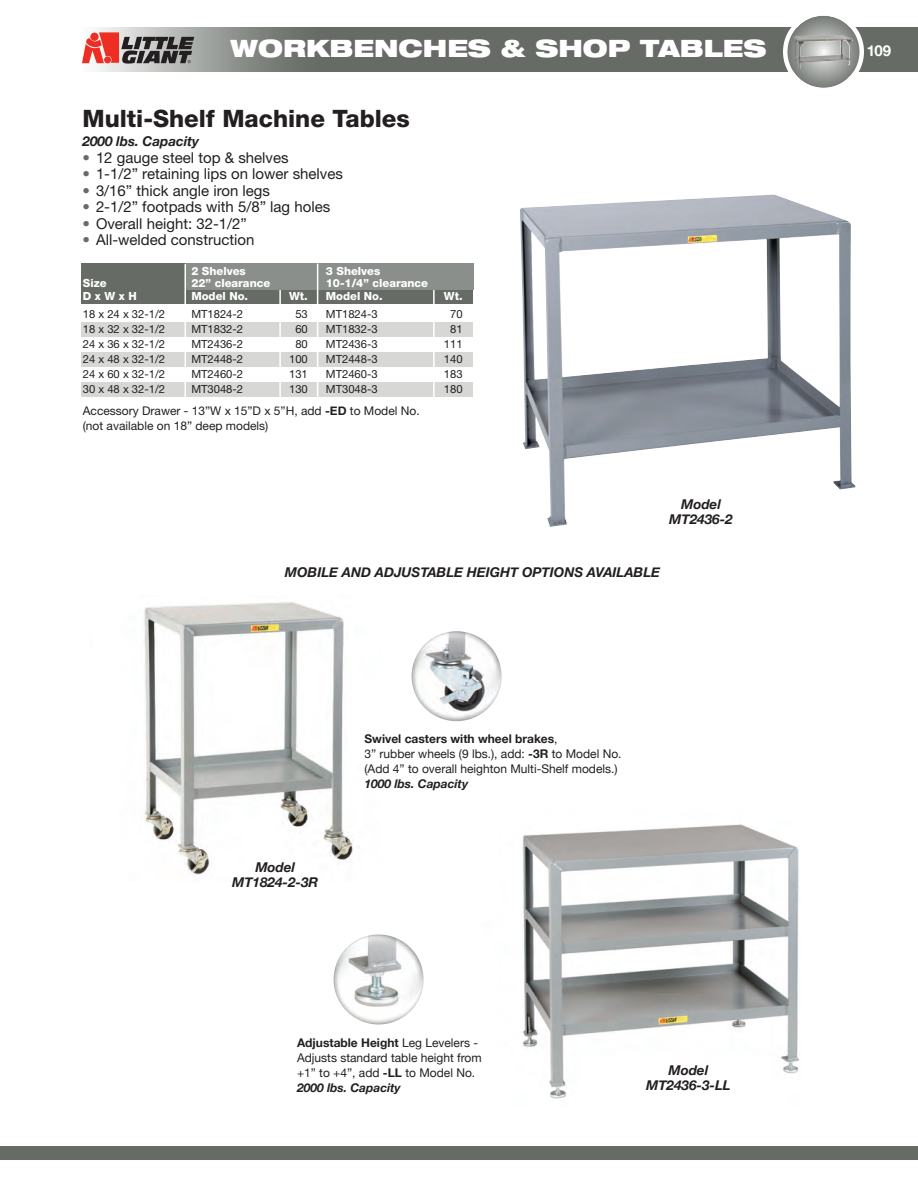
<style>
.page{position:relative;width:918px;height:1188px;background:#fff}
.page>*{position:absolute;margin:0;border:0;box-sizing:border-box;transform-origin:0 0}
.t1{font:800 24px "Helvetica Neue";color:#231f20}
.t2{font:900 expanded 24px "Helvetica Neue";color:#fff}
.t3{font:15px "Helvetica Neue";color:#231f20}
.t4{font:700 15px "Helvetica Neue";color:#fff}
.t5{font:italic 700 13.5px/15px "Helvetica Neue";color:#231f20;text-align:center}
.t6{font:12px/15px "Helvetica Neue";color:#231f20}
.t7{font:12px/15px "Helvetica Neue";color:#231f20}
.t8{font:italic 700 12px "Helvetica Neue";color:#231f20}
.t9{font:11.25px "Helvetica Neue";color:#231f20}
.t10{font:800 11.25px "Helvetica Neue";color:#fff}
.s1{color:#666b65}
.s2{font-weight:700}
.s3{font-weight:700;font-style:italic}
</style>
<div class="page">
<img style="left:520px;top:195px;width:335px;height:332px">
<img style="left:95px;top:27px;width:823px;height:45px">
<svg style="left:82px;top:32px;width:112px;height:32px"></svg>
<svg style="left:783px;top:15px;width:81px;height:73px"></svg>
<img style="left:794px;top:35px;width:59px;height:34px">
<div style="left:0;top:1146px;width:918px;height:14px;background:#666b65"></div>
<div style="left:81px;top:264px;width:392px;height:40px;background:#666b65"></div>
<div style="left:81px;top:322px;width:392px;height:15px;background:#d7d8d6"></div>
<div style="left:81px;top:352px;width:392px;height:15px;background:#d7d8d6"></div>
<div style="left:81px;top:382px;width:392px;height:15px;background:#d7d8d6"></div>
<div style="left:185px;top:264px;width:288px;height:26px;background:#8b8f8b"></div>
<hr style="left:184px;top:264px;width:2px;height:138px;background:#fff">
<hr style="left:279px;top:290px;width:2px;height:112px;background:#fff">
<hr style="left:317px;top:264px;width:1px;height:138px;background:#fff">
<hr style="left:433px;top:290px;width:2px;height:112px;background:#fff">
<img style="left:143px;top:602px;width:210px;height:273px">
<img style="left:412px;top:631px;width:90px;height:90px;border-radius:50%">
<img style="left:522px;top:824px;width:278px;height:275px">
<img style="left:334px;top:934px;width:90px;height:90px;border-radius:50%">
<h1 class="t2" style="left:230px;top:40px;width:538px">WORKBENCHES &amp; SHOP TABLES</h1>
<p class="t4" style="left:867px;top:42px;width:26px">109</p>
<h1 class="t1" style="left:82px;top:109px;width:329px">Multi-Shelf Machine Tables</h1>
<p class="t5" style="left:82px;top:133px;width:118px">2000 lbs. Capacity</p>
<p class="t3" style="left:82px;top:152px;width:208px"><span class="s1">•</span> 12 gauge steel top &amp; shelves</p>
<p class="t3" style="left:82px;top:168px;width:262px"><span class="s1">•</span> 1-1/2” retaining lips on lower shelves</p>
<p class="t3" style="left:82px;top:185px;width:189px"><span class="s1">•</span> 3/16” thick angle iron legs</p>
<p class="t3" style="left:82px;top:201px;width:249px"><span class="s1">•</span> 2-1/2” footpads with 5/8” lag holes</p>
<p class="t3" style="left:82px;top:218px;width:166px"><span class="s1">•</span> Overall height: 32-1/2”</p>
<p class="t3" style="left:82px;top:234px;width:174px"><span class="s1">•</span> All-welded construction</p>
<p class="t10" style="left:191px;top:267px;width:56px">2 Shelves</p>
<p class="t10" style="left:326px;top:267px;width:56px">3 Shelves</p>
<p class="t10" style="left:83px;top:279px;width:25px">Size</p>
<p class="t10" style="left:191px;top:279px;width:80px">22” clearance</p>
<p class="t10" style="left:326px;top:279px;width:104px">10-1/4” clearance</p>
<p class="t10" style="left:83px;top:292px;width:55px">D x W x H</p>
<p class="t10" style="left:191px;top:292px;width:58px">Model No.</p>
<p class="t10" style="left:289px;top:292px;width:95px">Wt. Model No.</p>
<p class="t10" style="left:444px;top:292px;width:20px">Wt.</p>
<p class="t9" style="left:83px;top:310px;width:84px">18 x 24 x 32-1/2</p>
<p class="t9" style="left:191px;top:310px;width:53px">MT1824-2</p>
<p class="t9" style="left:295px;top:310px;width:14px">53</p>
<p class="t9" style="left:326px;top:310px;width:53px">MT1824-3</p>
<p class="t9" style="left:450px;top:310px;width:14px">70</p>
<p class="t9" style="left:83px;top:325px;width:84px">18 x 32 x 32-1/2</p>
<p class="t9" style="left:191px;top:325px;width:53px">MT1832-2</p>
<p class="t9" style="left:295px;top:325px;width:14px">60</p>
<p class="t9" style="left:326px;top:325px;width:53px">MT1832-3</p>
<p class="t9" style="left:450px;top:325px;width:14px">81</p>
<p class="t9" style="left:83px;top:340px;width:84px">24 x 36 x 32-1/2</p>
<p class="t9" style="left:191px;top:340px;width:53px">MT2436-2</p>
<p class="t9" style="left:295px;top:340px;width:14px">80</p>
<p class="t9" style="left:326px;top:340px;width:53px">MT2436-3</p>
<p class="t9" style="left:444px;top:340px;width:20px">111</p>
<p class="t9" style="left:83px;top:355px;width:84px">24 x 48 x 32-1/2</p>
<p class="t9" style="left:191px;top:355px;width:53px">MT2448-2</p>
<p class="t9" style="left:289px;top:355px;width:20px">100</p>
<p class="t9" style="left:326px;top:355px;width:53px">MT2448-3</p>
<p class="t9" style="left:444px;top:355px;width:20px">140</p>
<p class="t9" style="left:83px;top:370px;width:84px">24 x 60 x 32-1/2</p>
<p class="t9" style="left:191px;top:370px;width:53px">MT2460-2</p>
<p class="t9" style="left:289px;top:370px;width:20px">131</p>
<p class="t9" style="left:326px;top:370px;width:53px">MT2460-3</p>
<p class="t9" style="left:444px;top:370px;width:20px">183</p>
<p class="t9" style="left:83px;top:385px;width:84px">30 x 48 x 32-1/2</p>
<p class="t9" style="left:191px;top:385px;width:53px">MT3048-2</p>
<p class="t9" style="left:289px;top:385px;width:20px">130</p>
<p class="t9" style="left:326px;top:385px;width:53px">MT3048-3</p>
<p class="t9" style="left:444px;top:385px;width:20px">180</p>
<p class="t7" style="left:83px;top:404px;width:338px">Accessory Drawer - 13”W x 15”D x 5”H, add <span class="s2">-ED</span> to Model No. (not available on 18” deep models)</p>
<p class="t5" style="left:669px;top:496px;width:65px">Model<br>MT2436-2</p>
<p class="t5" style="left:285px;top:565px;width:377px">MOBILE AND ADJUSTABLE HEIGHT OPTIONS AVAILABLE</p>
<p class="t5" style="left:232px;top:859px;width:88px">Model<br>MT1824-2-3R</p>
<p class="t6" style="left:364px;top:731px;width:259px"><span class="s2">Swivel casters with wheel brakes</span>,<br>3” rubber wheels (9 lbs.), add: <span class="s2">-3R</span> to Model No. (Add 4” to overall heighton Multi-Shelf models.)</p>
<p class="t8" style="left:364px;top:777px;width:105px">1000 lbs. Capacity</p>
<p class="t6" style="left:297px;top:1035px;width:186px"><span class="s2">Adjustable Height</span> Leg Levelers -<br>Adjusts standard table height from +1” to +4”, add <span class="s2">-LL</span> to Model No.<br><span class="s3">2000 lbs. Capacity</span></p>
<p class="t5" style="left:646px;top:1063px;width:86px">Model<br>MT2436-3-LL</p>
</div>
